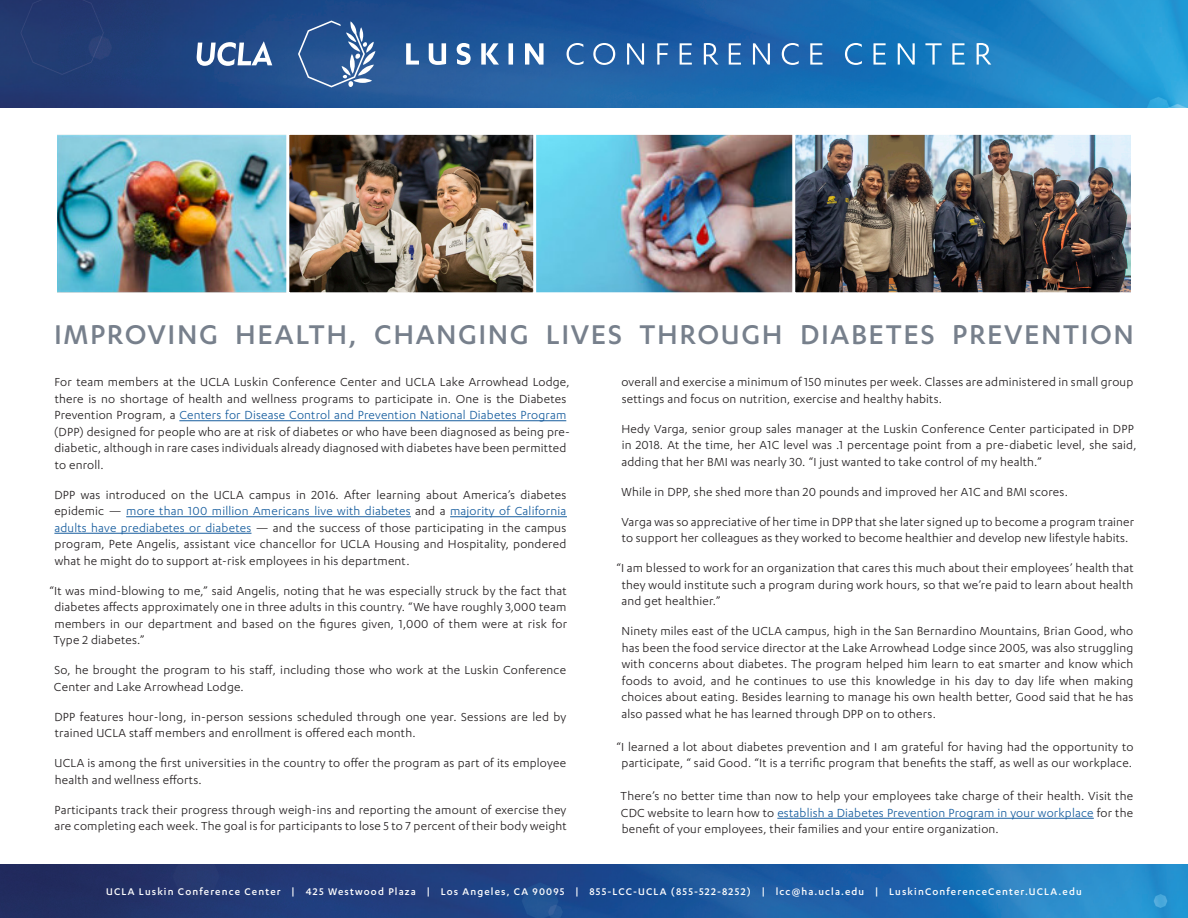
<style>
.page{position:relative;width:1188px;height:918px;background:#fff}
.page>*{position:absolute;margin:0;border:0;box-sizing:border-box;transform-origin:0 0}
.Body_copy{font:500 31.5px "Karbon";letter-spacing:.05em;color:#77808c}
.Normal__Web{font:13.5px/16.5px "Karbon";letter-spacing:.015em;color:#231f20}
.Body_copy-2{font:500 11.25px "Karbon";letter-spacing:.1em;color:#fff}
.s1{color:#175d9e}
</style>
<div class="page">
<img style="left:58px;top:136px;width:228px;height:155px">
<div style="left:54px;top:132px;width:242px;height:163px;border:3px solid #fff"></div>
<img style="left:536px;top:136px;width:256px;height:155px">
<div style="left:526px;top:132px;width:276px;height:163px;border:3px solid #fff"></div>
<img style="left:0;top:864px;width:1188px;height:54px">
<hr style="left:179px;top:420px;width:387px;height:1px;background:#175d9e">
<hr style="left:126px;top:516px;width:285px;height:1px;background:#175d9e">
<hr style="left:450px;top:516px;width:117px;height:1px;background:#175d9e">
<hr style="left:54px;top:533px;width:197px;height:1px;background:#175d9e">
<hr style="left:777px;top:818px;width:317px;height:1px;background:#175d9e">
<img style="left:290px;top:136px;width:242px;height:155px">
<div style="left:286px;top:132px;width:250px;height:163px;border:3px solid #fff"></div>
<img style="left:796px;top:136px;width:334px;height:155px">
<div style="left:792px;top:132px;width:342px;height:163px;border:3px solid #fff"></div>
<img style="left:0;top:0;width:1188px;height:108px">
<svg style="left:197px;top:21px;width:794px;height:66px;background:#316dab"></svg>
<p class="Body_copy" style="left:54px;top:317px;width:1082px">IMPROVING HEALTH, CHANGING LIVES THROUGH DIABETES PREVENTION</p>
<p class="Normal__Web" style="left:54px;top:374px;width:517px">For team members at the UCLA Luskin Conference Center and UCLA Lake Arrowhead Lodge, there is no shortage of health and wellness programs to participate in. One is the Diabetes Prevention Program, a <span class="s1">Centers for Disease Control and Prevention National Diabetes Program </span>(DPP) designed for people who are at risk of diabetes or who have been diagnosed as being pre&shy;diabetic, although in rare cases individuals already diagnosed with diabetes have been permitted to enroll.</p>
<p class="Normal__Web" style="left:54px;top:486px;width:513px;text-align:justify">DPP was introduced on the UCLA campus in 2016. After learning about America’s diabetes epidemic — <span class="s1">more than 100 million Americans live with diabetes</span> and a <span class="s1">majority of California adults have prediabetes or diabetes</span> — and the success of those participating in the campus program, Pete Angelis, assistant vice chancellor for UCLA Housing and Hospitality, pondered what he might do to support at-risk employees in his department.</p>
<p class="Normal__Web" style="left:54px;top:582px;width:515px;text-align:justify;text-indent:-5px">“It was mind-blowing to me,” said Angelis, noting that he was especially struck by the fact that diabetes affects approximately one in three adults in this country. “We have roughly 3,000 team members in our department and based on the figures given, 1,000 of them were at risk for Type 2 diabetes.”</p>
<p class="Normal__Web" style="left:54px;top:662px;width:514px">So, he brought the program to his staff, including those who work at the Luskin Conference<br>Center and Lake Arrowhead Lodge.</p>
<p class="Normal__Web" style="left:54px;top:708px;width:513px">DPP features hour-long, in-person sessions scheduled through one year. Sessions are led by trained UCLA staff members and enrollment is offered each month.</p>
<p class="Normal__Web" style="left:54px;top:755px;width:513px">UCLA is among the first universities in the country to offer the program as part of its employee health and wellness efforts.</p>
<p class="Normal__Web" style="left:54px;top:801px;width:514px">Participants track their progress through weigh-ins and reporting the amount of exercise they are completing each week. The goal is for participants to lose 5 to 7 percent of their body weight</p>
<p class="Normal__Web" style="left:621px;top:374px;width:513px">overall and exercise a minimum of 150 minutes per week. Classes are administered in small group settings and focus on nutrition, exercise and healthy habits.</p>
<p class="Normal__Web" style="left:621px;top:420px;width:517px">Hedy Varga, senior group sales manager at the Luskin Conference Center participated in DPP in 2018. At the time, her A1C level was .1 percentage point from a pre-diabetic level, she said, adding that her BMI was nearly 30. “I just wanted to take control of my health.”</p>
<p class="Normal__Web" style="left:622px;top:483px;width:448px">While in DPP, she shed more than 20 pounds and improved her A1C and BMI scores.</p>
<p class="Normal__Web" style="left:621px;top:513px;width:514px">Varga was so appreciative of her time in DPP that she later signed up to become a program trainer to support her colleagues as they worked to become healthier and develop new lifestyle habits.</p>
<p class="Normal__Web" style="left:621px;top:560px;width:514px;text-align:justify;text-indent:-5px">“I am blessed to work for an organization that cares this much about their employees’ health that they would institute such a program during work hours, so that we’re paid to learn about health and get healthier.”</p>
<p class="Normal__Web" style="left:621px;top:623px;width:514px;text-align:justify">Ninety miles east of the UCLA campus, high in the San Bernardino Mountains, Brian Good, who has been the food service director at the Lake Arrowhead Lodge since 2005, was also struggling with concerns about diabetes. The program helped him learn to eat smarter and know which foods to avoid, and he continues to use this knowledge in his day to day life when making choices about eating. Besides learning to manage his own health better, Good said that he has also passed what he has learned through DPP on to others.</p>
<p class="Normal__Web" style="left:616px;top:738px;width:519px;text-align:center">“I learned a lot about diabetes prevention and I am grateful for having had the opportunity to participate, “ said Good. “It is a terrific program that benefits the staff, as well as our workplace.</p>
<p class="Normal__Web" style="left:621px;top:788px;width:514px;text-align:justify">There’s no better time than now to help your employees take charge of their health. Visit the CDC website to learn how to <span class="s1">establish a Diabetes Prevention Program in your workplace</span> for the benefit of your employees, their families and your entire organization.</p>
<p class="Body_copy-2" style="left:106px;top:885px;width:977px">UCLA Luskin Conference Center | 425 Westwood Plaza | Los Angeles, CA 90095 | 855-LCC-UCLA (855-522-8252) | lcc@ha.ucla.edu | LuskinConferenceCenter.UCLA.edu</p>
</div>
